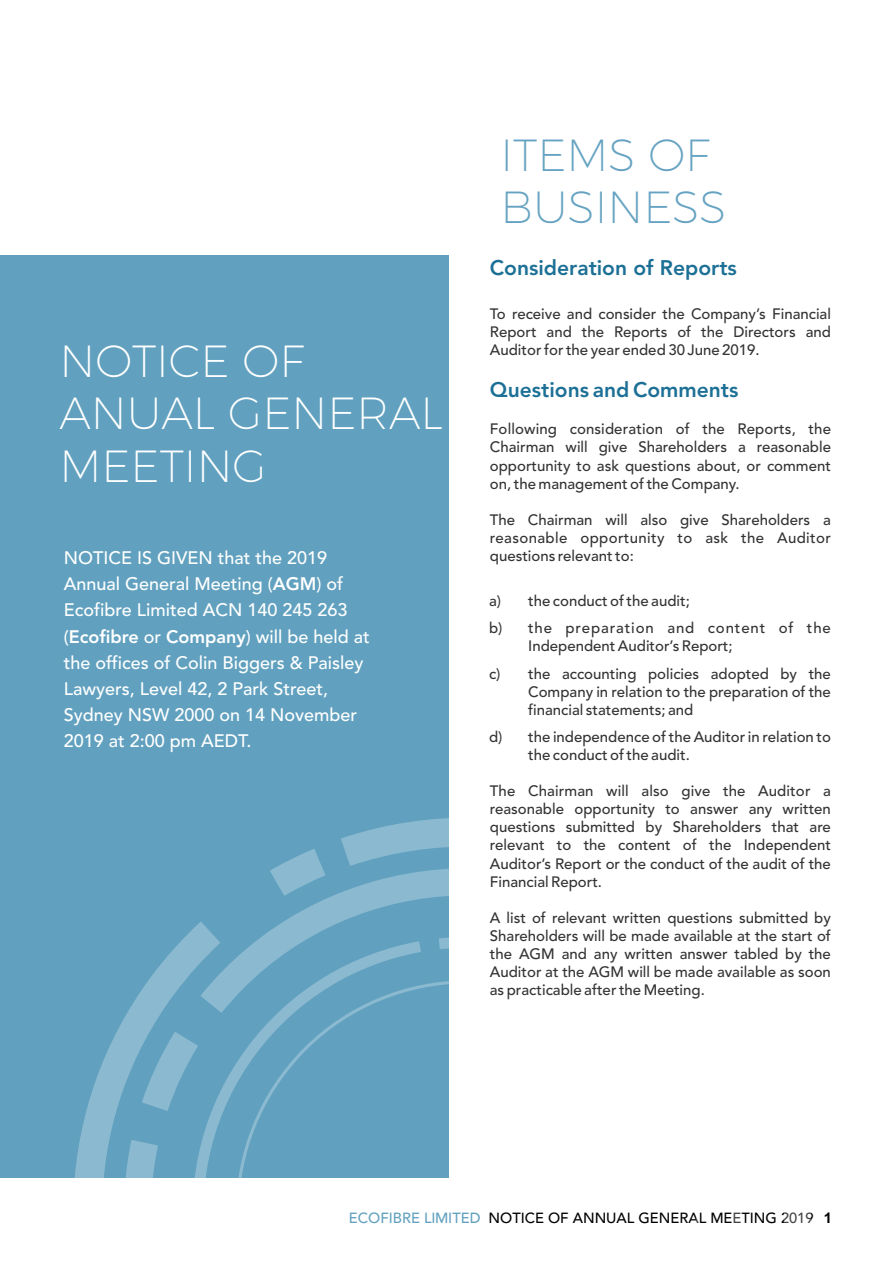
<style>
.page{position:relative;width:893px;height:1263px;background:#fff}
.page>*{position:absolute;margin:0;border:0;box-sizing:border-box;transform-origin:0 0}
.t1{font:200 45px/52.7px "Montserrat";color:#fff}
.t2{font:200 45px/52.7px "Montserrat";color:#66a3c2}
.t3{font:800 21px "Avenir LT Std";color:#1c7096}
.t4{font:500 18px/26.1px "Avenir";color:#fff}
.t5{font:500 15px/18.1px "Avenir";color:#333;text-align:justify}
.t6{font:500 15px/27.2px "Avenir";letter-spacing:.06em;color:#333}
.t7{font:500 14.7px "Avenir";color:#000}
.s1{font-family:"Avenir LT Std";font-weight:800}
.s2{color:#61a1bf}
.s3{font-family:"Arial";font-weight:700}
</style>
<div class="page">
<div style="left:0;top:255px;width:448px;height:923px;background:#61a1bf"></div>
<svg style="left:75px;top:816px;width:374px;height:362px"></svg>
<h1 class="t2" style="left:500px;top:128px;width:227px">ITEMS OF<br>BUSINESS</h1>
<h1 class="t1" style="left:59px;top:334px;width:385px">NOTICE OF<br>ANUAL GENERAL<br>MEETING</h1>
<p class="t4" style="left:64px;top:547px;width:308px">NOTICE IS GIVEN that the 2019<br>Annual General Meeting (<span class="s1">AGM</span>) of<br>Ecofibre Limited ACN 140 245 263 (<span class="s1">Ecofibre</span> or <span class="s1">Company</span>) will be held at the offices of Colin Biggers &amp; Paisley<br>Lawyers, Level 42, 2 Park Street,<br>Sydney NSW 2000 on 14 November<br>2019 at 2:00 pm AEDT.</p>
<h2 class="t3" style="left:490px;top:259px;width:248px">Consideration of Reports</h2>
<p class="t5" style="left:490px;top:307px;width:343px">To receive and consider the Company’s Financial Report and the Reports of the Directors and Auditor for the year ended 30 June 2019.</p>
<h2 class="t3" style="left:490px;top:381px;width:250px">Questions and Comments</h2>
<p class="t5" style="left:490px;top:422px;width:343px">Following consideration of the Reports, the Chairman will give Shareholders a reasonable opportunity to ask questions about, or comment on, the management of the Company.</p>
<p class="t5" style="left:490px;top:512px;width:343px">The Chairman will also give Shareholders a reasonable opportunity to ask the Auditor questions relevant to:</p>
<p class="t6" style="left:528px;top:589px;width:304px">the conduct of the audit;<br>the preparation and content of the</p>
<p class="t5" style="left:528px;top:635px;width:304px;line-height:27.2px">Independent Auditor’s Report;<br>the accounting policies adopted by the</p>
<p class="t5" style="left:528px;top:684px;width:304px">Company in relation to the preparation of the financial statements; and</p>
<p class="t5" style="left:528px;top:730px;width:304px">the independence of the Auditor in relation to the conduct of the audit.</p>
<p class="t5" style="left:490px;top:784px;width:343px">The Chairman will also give the Auditor a reasonable opportunity to answer any written questions submitted by Shareholders that are relevant to the content of the Independent Auditor’s Report or the conduct of the audit of the Financial Report.</p>
<p class="t5" style="left:490px;top:910px;width:343px">A list of relevant written questions submitted by Shareholders will be made available at the start of the AGM and any written answer tabled by the Auditor at the AGM will be made available as soon as practicable after the Meeting.</p>
<p class="t5" style="left:489px;top:589px;width:15px;line-height:27.2px">a) b)</p>
<p class="t5" style="left:489px;top:666px;width:13px">c)</p>
<p class="t5" style="left:489px;top:730px;width:15px">d)</p>
<p class="t7" style="left:349px;top:1212px;width:485px"><span class="s2">ECOFIBRE LIMITED</span> NOTICE OF ANNUAL GENERAL MEETING 2019 <span class="s3">1</span></p>
</div>
